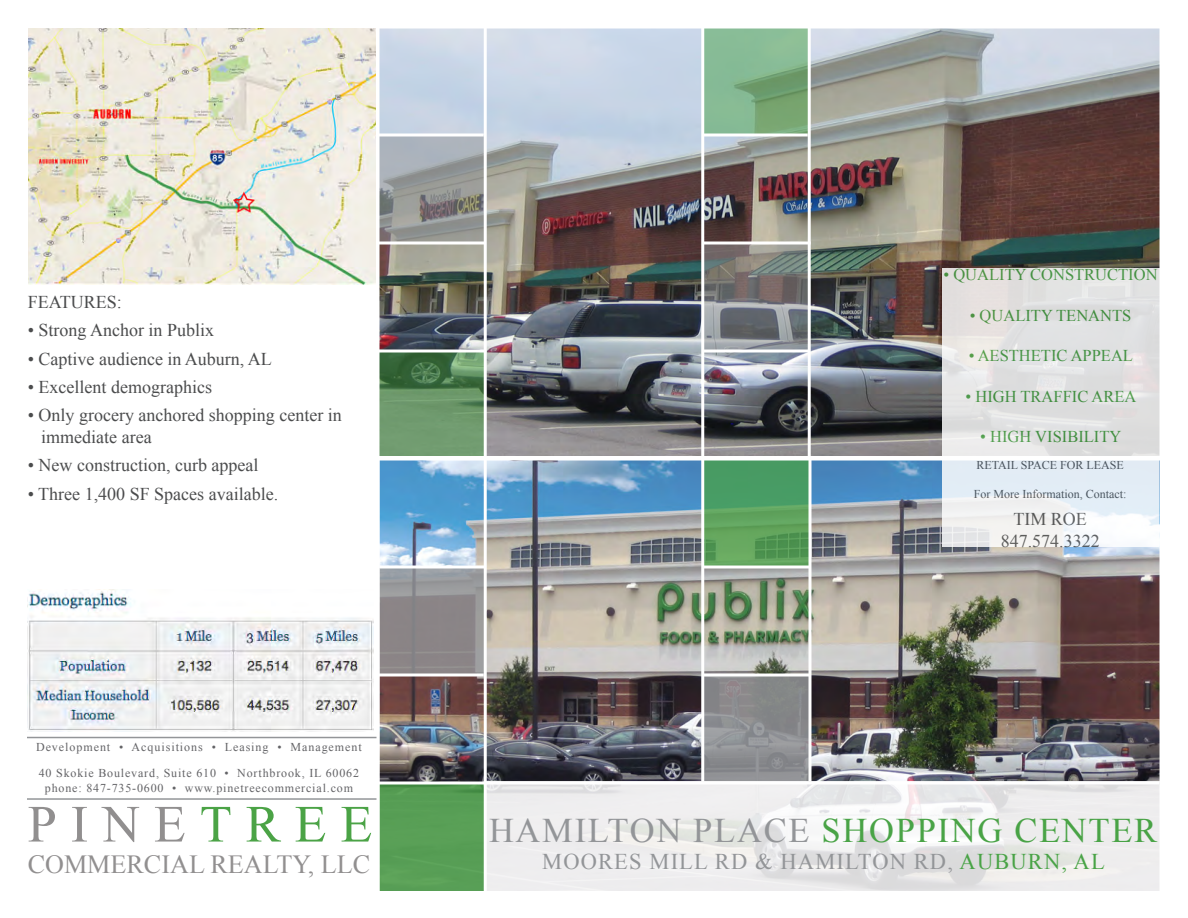
<style>
.page{position:relative;width:1188px;height:918px;background:#fff}
.page>*{position:absolute;margin:0;border:0;box-sizing:border-box;transform-origin:0 0}
.t1{font:52.35px "Times New Roman";letter-spacing:.265em;color:rgb(35 31 32/.5)}
.t2{font:34.5px "Times New Roman";letter-spacing:.05em;color:#49a346}
.t3{font:26.1px "Times New Roman";color:rgb(35 31 32/.5)}
.t4{font:22.5px "Times New Roman";letter-spacing:.05em;color:#939598}
.t5{font:18px/21.6px "Times New Roman";color:#4b4c4d}
.t6{font:16.5px "Times New Roman";color:#49a346}
.t7{font:12px "Times New Roman";letter-spacing:.07em;color:#636366}
.t8{font:12px "Times New Roman";color:#4b4c4d}
.s1{color:#4ba346}
.s2{color:#939598}
.s3{color:#49a346}
</style>
<div class="page">
<img style="left:380px;top:460px;width:780px;height:322px">
<img style="left:380px;top:28px;width:780px;height:428px">
<svg style="left:380px;top:568px;width:104px;height:106px;background:#908d8f"></svg>
<div style="left:379px;top:784px;width:106px;height:107px;background:#589e56"></div>
<svg style="left:704px;top:460px;width:104px;height:106px;background:#56a061"></svg>
<svg style="left:704px;top:676px;width:104px;height:106px;background:#8d8e91"></svg>
<svg style="left:380px;top:136px;width:104px;height:106px;background:#989b9c"></svg>
<svg style="left:380px;top:352px;width:104px;height:104px;background:#618d61"></svg>
<svg style="left:704px;top:28px;width:104px;height:106px;background:#83b48a"></svg>
<svg style="left:704px;top:244px;width:104px;height:106px;background:#7e7f80"></svg>
<svg style="left:942px;top:460px;width:217px;height:87px;fill:#e3eef5"></svg>
<svg style="left:379px;top:28px;width:1px;height:428px"></svg>
<hr style="left:484px;top:27px;width:3px;height:864px;background:#fff">
<hr style="left:701px;top:27px;width:3px;height:755px;background:#fff">
<hr style="left:808px;top:27px;width:3px;height:432px;background:#fff">
<hr style="left:376px;top:134px;width:108px;height:2px;background:#fff">
<hr style="left:702px;top:134px;width:106px;height:2px;background:#fff">
<hr style="left:378px;top:242px;width:107px;height:2px;background:#fff">
<hr style="left:704px;top:242px;width:107px;height:2px;background:#fff">
<hr style="left:378px;top:350px;width:108px;height:2px;background:#fff">
<hr style="left:702px;top:350px;width:108px;height:2px;background:#fff">
<svg style="left:487px;top:784px;width:673px;height:107px;fill:#eeedee"></svg>
<hr style="left:380px;top:566px;width:106px;height:2px;background:#fff">
<hr style="left:704px;top:566px;width:106px;height:2px;background:#fff">
<hr style="left:378px;top:674px;width:106px;height:2px;background:#fff">
<hr style="left:704px;top:674px;width:105px;height:2px;background:#fff">
<svg style="left:808px;top:460px;width:4px;height:322px"></svg>
<img style="left:27px;top:589px;width:347px;height:142px">
<svg style="left:376px;top:460px;width:4px;height:431px"></svg>
<div style="left:942px;top:269px;width:217px;height:187px;background:linear-gradient(to right,#e6e4e4,#dededf)"></div>
<hr style="left:27px;top:737px;width:349px;height:1px;background:#939598">
<hr style="left:27px;top:798px;width:349px;height:2px;background:#939598">
<img style="left:28px;top:28px;width:347px;height:257px">
<p class="t5" style="left:28px;top:291px;width:96px">FEATURES:</p>
<p class="t5" style="left:28px;top:319px;width:188px">• Strong Anchor in Publix</p>
<p class="t5" style="left:28px;top:347px;width:246px">• Captive audience in Auburn, AL</p>
<p class="t5" style="left:28px;top:376px;width:186px">• Excellent demographics</p>
<p class="t5" style="left:41px;top:404px;width:302px;text-indent:-14px">• Only grocery anchored shopping center in immediate area</p>
<p class="t5" style="left:28px;top:454px;width:232px">• New construction, curb appeal</p>
<p class="t5" style="left:28px;top:482px;width:252px">• Three 1,400 SF Spaces available.</p>
<p class="t7" style="left:36px;top:739px;width:327px">Development • Acquisitions • Leasing • Management</p>
<p class="t7" style="left:39px;top:765px;width:322px">40 Skokie Boulevard, Suite 610 • Northbrook, IL 60062</p>
<p class="t7" style="left:45px;top:780px;width:310px">phone: 847-735-0600 • www.pinetreecommercial.com</p>
<h1 class="t1" style="left:28px;top:789px;width:346px">PINE<span class="s1">TREE</span></h1>
<h3 class="t3" style="left:28px;top:847px;width:344px">COMMERCIAL REALTY, LLC</h3>
<p class="t6" style="left:943px;top:263px;width:216px">• QUALITY CONSTRUCTION</p>
<p class="t6" style="left:970px;top:304px;width:163px">• QUALITY TENANTS</p>
<p class="t6" style="left:969px;top:344px;width:166px">• AESTHETIC APPEAL</p>
<p class="t6" style="left:966px;top:385px;width:172px">• HIGH TRAFFIC AREA</p>
<p class="t6" style="left:980px;top:425px;width:143px">• HIGH VISIBILITY</p>
<p class="t8" style="left:977px;top:457px;width:149px">RETAIL SPACE FOR LEASE</p>
<p class="t8" style="left:974px;top:486px;width:154px">For More Information, Contact:</p>
<p class="t5" style="left:1001px;top:508px;width:100px;text-align:center">TIM ROE<br>847.574.3322</p>
<p class="t2" style="left:489px;top:807px;width:670px"><span class="s2">HAMILTON PLACE</span> SHOPPING CENTER</p>
<p class="t4" style="left:542px;top:846px;width:564px">MOORES MILL RD &amp; HAMILTON RD, <span class="s3">AUBURN, AL</span></p>
</div>
